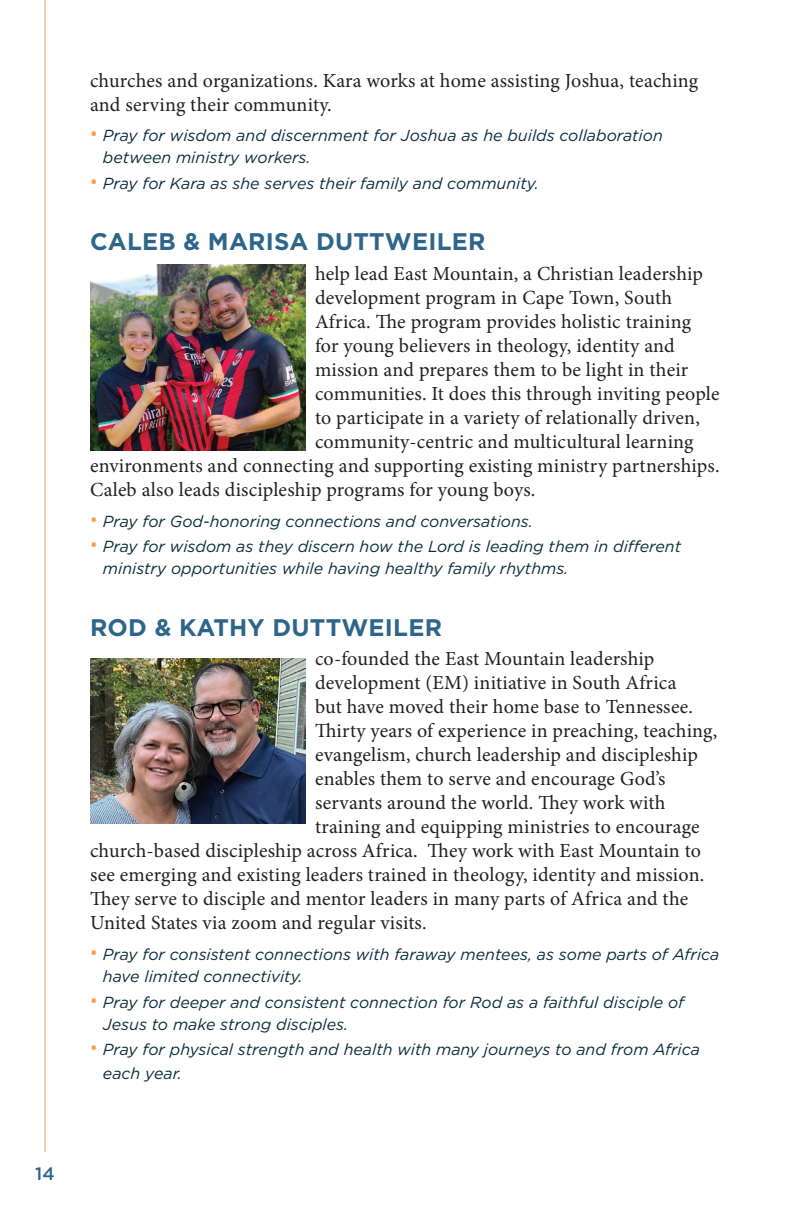
<style>
.page{position:relative;width:792px;height:1224px;background:#fff}
.page>*{position:absolute;margin:0;border:0;box-sizing:border-box;transform-origin:0 0}
.t1{font:700 24px "Gotham";letter-spacing:.01em;color:#2e668b}
.t2{font:20px/24px "Minion Pro";letter-spacing:.01em;color:#231f20}
.t3{font:500 18px "Gotham";color:#2e668b}
.t4{font:italic 16px/22px "Gotham";color:#082d3d}
.s1{font-family:"Open Sans";font-style:normal;font-size:20px;color:#f89e44}
</style>
<div class="page">
<hr style="left:45px;top:0;width:1px;height:1152px;background:#f89e44">
<img style="left:90px;top:265px;width:216px;height:185px">
<img style="left:90px;top:658px;width:216px;height:166px">
<p class="t3" style="left:35px;top:1161px;width:21px">14</p>
<p class="t2" style="left:90px;top:68px;width:610px">churches and organizations. Kara works at home assisting Joshua, teaching and serving their community.</p>
<p class="t4" style="left:103px;top:124px;width:561px;text-indent:-13px"><span class="s1">•</span> Pray for wisdom and discernment for Joshua as he builds collaboration between ministry workers.</p>
<p class="t4" style="left:90px;top:172px;width:450px"><span class="s1">•</span> Pray for Kara as she serves their family and community.</p>
<p class="t1" style="left:90px;top:226px;width:397px">CALEB &amp; MARISA DUTTWEILER</p>
<p class="t2" style="left:315px;top:262px;width:390px">help lead East Mountain, a Christian leadership</p>
<p class="t2" style="left:315px;top:286px;width:359px">development program in Cape Town, South</p>
<p class="t2" style="left:315px;top:310px;width:378px">Africa. The program provides holistic training</p>
<p class="t2" style="left:315px;top:334px;width:361px">for young believers in theology, identity and</p>
<p class="t2" style="left:315px;top:358px;width:375px">mission and prepares them to be light in their</p>
<p class="t2" style="left:315px;top:382px;width:406px">communities. It does this through inviting people</p>
<p class="t2" style="left:315px;top:406px;width:386px">to participate in a variety of relationally driven,</p>
<p class="t2" style="left:315px;top:430px;width:380px">community-centric and multicultural learning</p>
<p class="t2" style="left:90px;top:454px;width:631px">environments and connecting and supporting existing ministry partnerships.</p>
<p class="t2" style="left:90px;top:478px;width:447px">Caleb also leads discipleship programs for young boys.</p>
<p class="t4" style="left:90px;top:510px;width:444px"><span class="s1">•</span> Pray for God-honoring connections and conversations.</p>
<p class="t4" style="left:103px;top:535px;width:580px;text-indent:-13px"><span class="s1">•</span> Pray for wisdom as they discern how the Lord is leading them in different ministry opportunities while having healthy family rhythms.</p>
<p class="t1" style="left:90px;top:611px;width:354px">ROD &amp; KATHY DUTTWEILER</p>
<p class="t2" style="left:315px;top:647px;width:341px">co-founded the East Mountain leadership</p>
<p class="t2" style="left:315px;top:671px;width:363px">development (EM) initiative in South Africa</p>
<p class="t2" style="left:315px;top:695px;width:379px">but have moved their home base to Tennessee.</p>
<p class="t2" style="left:315px;top:719px;width:404px">Thirty years of experience in preaching, teaching,</p>
<p class="t2" style="left:315px;top:743px;width:384px">evangelism, church leadership and discipleship</p>
<p class="t2" style="left:315px;top:767px;width:352px">enables them to serve and encourage God’s</p>
<p class="t2" style="left:315px;top:791px;width:352px">servants around the world. They work with</p>
<p class="t2" style="left:315px;top:815px;width:386px">training and equipping ministries to encourage</p>
<p class="t2" style="left:90px;top:839px;width:613px">church-based discipleship across Africa. They work with East Mountain to</p>
<p class="t2" style="left:90px;top:863px;width:616px">see emerging and existing leaders trained in theology, identity and mission.</p>
<p class="t2" style="left:90px;top:887px;width:600px">They serve to disciple and mentor leaders in many parts of Africa and the</p>
<p class="t2" style="left:90px;top:911px;width:338px">United States via zoom and regular visits.</p>
<p class="t4" style="left:103px;top:943px;width:618px;text-indent:-13px"><span class="s1">•</span> Pray for consistent connections with faraway mentees, as some parts of Africa have limited connectivity.</p>
<p class="t4" style="left:103px;top:991px;width:583px;text-indent:-13px"><span class="s1">•</span> Pray for deeper and consistent connection for Rod as a faithful disciple of<br>Jesus to make strong disciples.</p>
<p class="t4" style="left:103px;top:1037px;width:599px;line-height:24px;text-indent:-13px"><span class="s1">•</span> Pray for physical strength and health with many journeys to and from Africa each year.</p>
</div>
